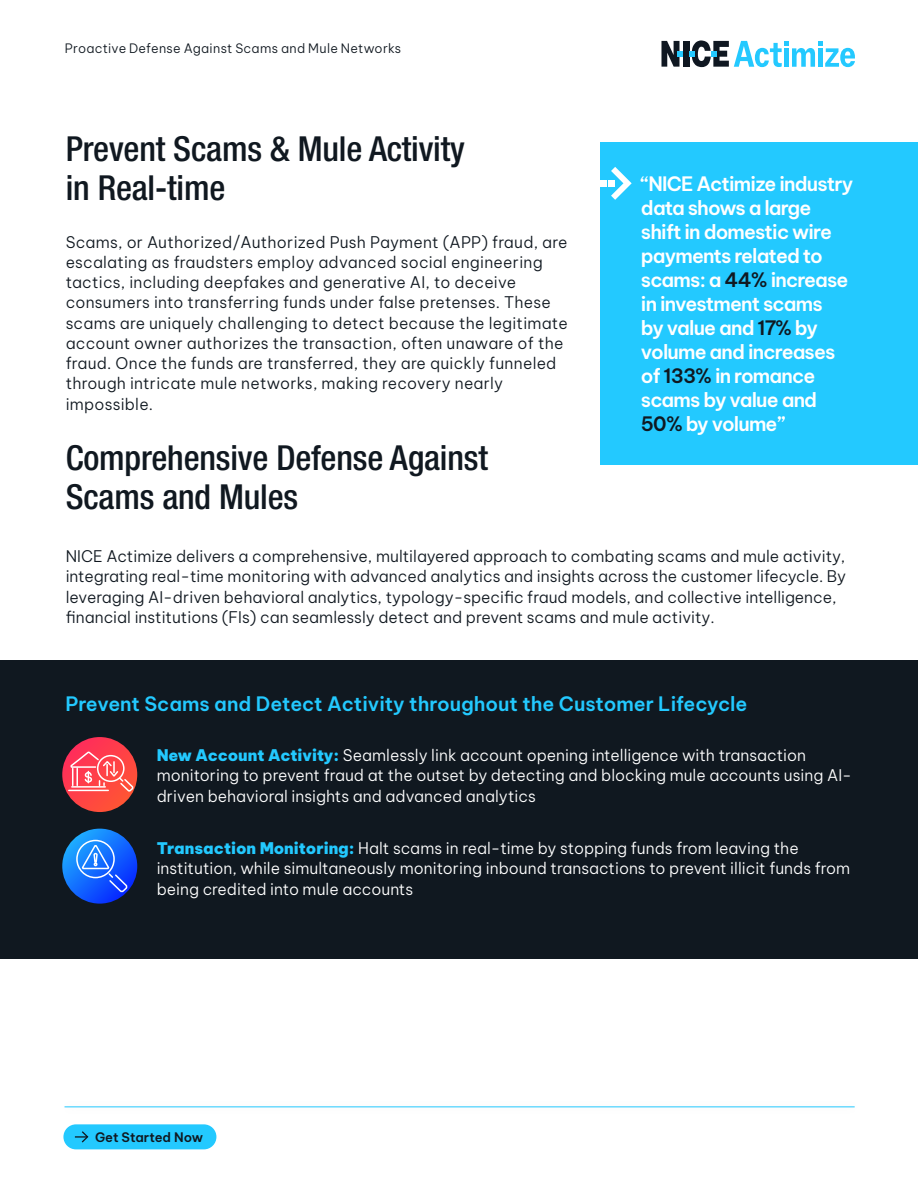
<style>
.page{position:relative;width:918px;height:1188px;background:#fff}
.page>*{position:absolute;margin:0;border:0;box-sizing:border-box;transform-origin:0 0}
.H2-NEW{font:500 condensed 34.5px/39px "Helvetica Neue LT Pro";letter-spacing:-.005em;color:#101820}
.H3-NEW{font:600 19.5px/24px "Be Vietnam Pro";letter-spacing:-.045em;color:#fff}
.H3-NEW-2{font:600 19.5px "Be Vietnam Pro";color:#23c9ff}
.Body-NEW{font:300 15.75px/20.2px "Be Vietnam Pro";color:#101820}
.Body-NEW-2{font:300 15.75px/20.2px "Be Vietnam Pro";color:#fff}
.t1{font:600 12.9px "Be Vietnam Pro";letter-spacing:-.005em;color:#101820}
.t2{font:300 12.75px "Be Vietnam Pro";letter-spacing:.02em;color:#101820}
.s1{color:#101820}
.s2{font-weight:900;color:#23c9ff}
</style>
<div class="page">
<div style="left:57px;top:1098px;width:805px;height:18px;background:#000;opacity:.15"></div>
<hr style="left:65px;top:1106px;width:790px;height:1px;background:#23c9ff">
<div style="left:683px;top:41px;width:6px;height:26px;background:#0f1721"></div>
<svg style="left:689px;top:40px;width:166px;height:27px"></svg>
<svg style="left:662px;top:41px;width:21px;height:26px"></svg>
<div style="left:600px;top:143px;width:318px;height:322px;background:#23c9ff"></div>
<svg style="left:611px;top:167px;width:21px;height:33px"></svg>
<div style="left:609px;top:180px;width:6px;height:7px;background:#fff"></div>
<div style="left:600px;top:180px;width:6px;height:7px;background:#fff"></div>
<div style="left:63px;top:1124px;width:153px;height:25px;background:#23c9ff;border-radius:13px"></div>
<svg style="left:75px;top:1131px;width:14px;height:12px"></svg>
<div style="left:0;top:660px;width:918px;height:298px;background:#101820"></div>
<svg style="left:62px;top:737px;width:75px;height:75px"></svg>
<svg style="left:62px;top:829px;width:75px;height:75px"></svg>
<svg style="left:75px;top:839px;width:52px;height:53px"></svg>
<svg style="left:67px;top:750px;width:66px;height:42px"></svg>
<p class="t2" style="left:65px;top:38px;width:338px">Proactive Defense Against Scams and Mule Networks</p>
<p class="H2-NEW" style="left:66px;top:129px;width:401px">Prevent Scams &amp; Mule Activity in Real-time</p>
<p class="Body-NEW" style="left:66px;top:230px;width:504px">Scams, or Authorized/Authorized Push Payment (APP) fraud, are escalating as fraudsters employ advanced social engineering tactics, including deepfakes and generative AI, to deceive consumers into transferring funds under false pretenses. These scams are uniquely challenging to detect because the legitimate account owner authorizes the transaction, often unaware of the fraud. Once the funds are transferred, they are quickly funneled through intricate mule networks, making recovery nearly impossible.</p>
<p class="H2-NEW" style="left:66px;top:438px;width:424px">Comprehensive Defense Against<br>Scams and Mules</p>
<p class="H3-NEW" style="left:641px;top:170px;width:214px">“NICE Actimize industry data shows a large shift in domestic wire payments related to scams: a <span class="s1">44%</span> increase in investment scams<br>by value and <span class="s1">17%</span> by volume and increases of <span class="s1">133%</span> in romance scams by value and<br><span class="s1">50%</span> by volume”</p>
<p class="Body-NEW" style="left:66px;top:545px;width:782px">NICE Actimize delivers a comprehensive, multilayered approach to combating scams and mule activity, integrating real-time monitoring with advanced analytics and insights across the customer lifecycle. By leveraging AI-driven behavioral analytics, typology-specific fraud models, and collective intelligence, financial institutions (FIs) can seamlessly detect and prevent scams and mule activity.</p>
<p class="H3-NEW-2" style="left:65px;top:687px;width:684px">Prevent Scams and Detect Activity throughout the Customer Lifecycle</p>
<p class="Body-NEW-2" style="left:157px;top:744px;width:697px"><span class="s2">New Account Activity:</span> Seamlessly link account opening intelligence with transaction monitoring to prevent fraud at the outset by detecting and blocking mule accounts using AI&shy;driven behavioral insights and advanced analytics</p>
<p class="Body-NEW-2" style="left:157px;top:837px;width:695px"><span class="s2">Transaction Monitoring:</span> Halt scams in real-time by stopping funds from leaving the institution, while simultaneously monitoring inbound transactions to prevent illicit funds from being credited into mule accounts</p>
<p class="t1" style="left:95px;top:1126px;width:110px">Get Started Now</p>
</div>
